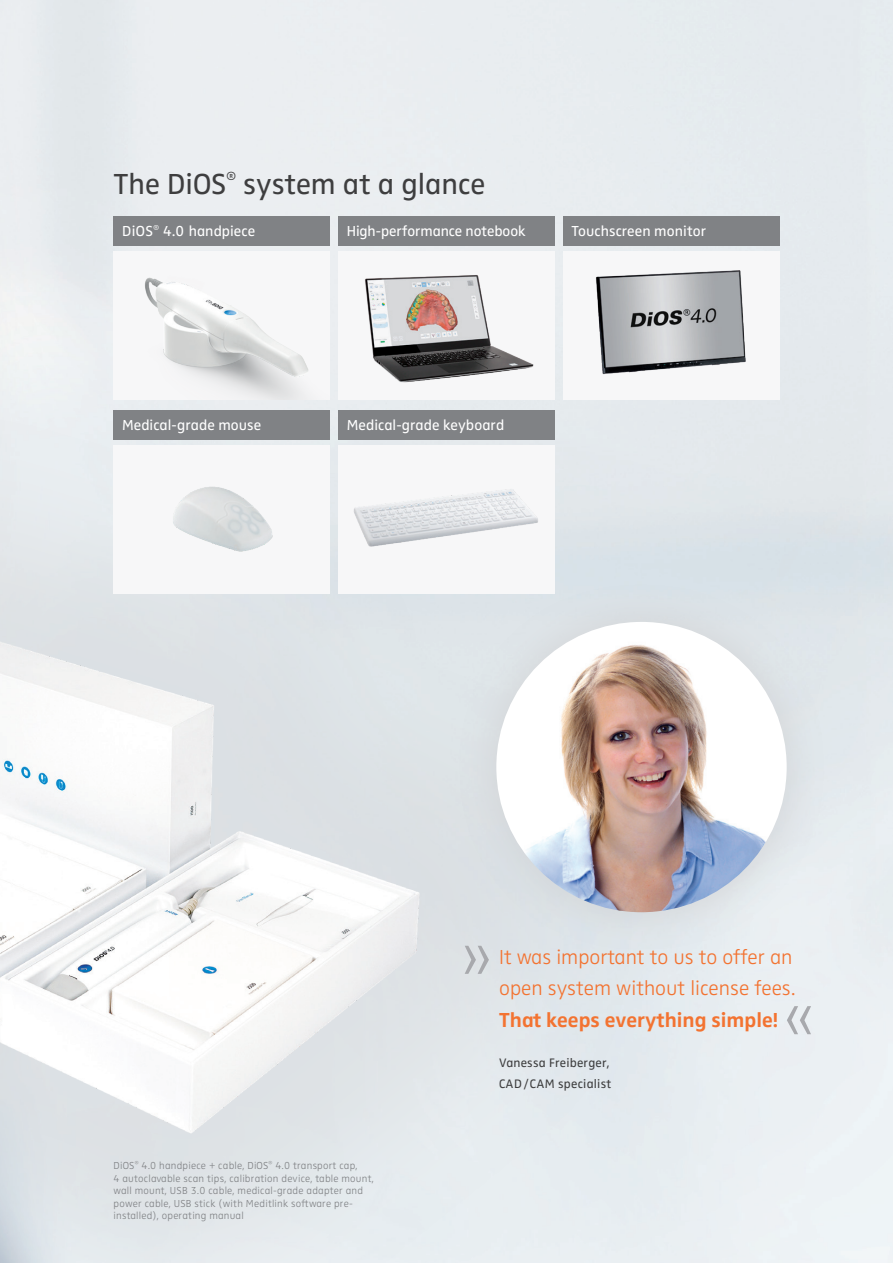
<style>
.page{position:relative;width:893px;height:1263px;background:#fff}
.page>*{position:absolute;margin:0;border:0;box-sizing:border-box;transform-origin:0 0}
.t1{font:30px "Zwo Regular Plain Alt";color:#3e3e3f}
.t2{font:21px/31.5px "Zwo Light Plain Alt";color:#f37331}
.t3{font:21px "Zwo Bold Plain Alt";color:#f37331}
.t4{font:15px "Zwo Regular Plain Alt";color:#fff}
.t5{font:12.75px/21px "Zwo Regular Plain Alt";letter-spacing:.015em;color:#3e3e3f}
.t6{font:10.5px/12.6px "Zwo Light Plain Alt";letter-spacing:.02em;color:#808285}
</style>
<div class="page">
<div style="left:0;top:403px;width:642px;height:860px;background:#e3e8ec"></div>
<img style="left:0;top:642px;width:442px;height:499px">
<svg style="left:465px;top:952px;width:24px;height:22px"></svg>
<svg style="left:787px;top:1006px;width:24px;height:28px"></svg>
<div style="left:457px;top:583px;width:369px;height:369px;background:#d1d2d4;opacity:.75"></div>
<img style="left:496px;top:622px;width:291px;height:290px;border-radius:145px">
<div style="left:114px;top:216px;width:216px;height:30px;background:#808285"></div>
<div style="left:114px;top:410px;width:216px;height:30px;background:#808285"></div>
<div style="left:338px;top:216px;width:217px;height:30px;background:#808285"></div>
<div style="left:338px;top:410px;width:217px;height:30px;background:#808285"></div>
<div style="left:563px;top:216px;width:216px;height:30px;background:#808285"></div>
<img style="left:114px;top:252px;width:216px;height:148px">
<img style="left:338px;top:252px;width:217px;height:148px">
<img style="left:563px;top:252px;width:216px;height:148px">
<img style="left:114px;top:447px;width:216px;height:147px">
<div style="left:338px;top:446px;width:217px;height:148px;background:#f7f7f8"></div>
<img style="left:354px;top:489px;width:184px;height:58px">
<h1 class="t1" style="left:114px;top:167px;width:373px">The DiOS<sup>®</sup> system at a glance</h1>
<h3 class="t4" style="left:122px;top:222px;width:135px">DiOS<sup>®</sup> 4.0 handpiece</h3>
<h3 class="t4" style="left:347px;top:222px;width:180px">High-performance notebook</h3>
<h3 class="t4" style="left:572px;top:222px;width:136px">Touchscreen monitor</h3>
<h3 class="t4" style="left:122px;top:416px;width:141px">Medical-grade mouse</h3>
<h3 class="t4" style="left:347px;top:416px;width:159px">Medical-grade keyboard</h3>
<p class="t6" style="left:114px;top:1159px;width:262px">DiOS<sup>®</sup> 4.0 handpiece + cable, DiOS<sup>®</sup> 4.0 transport cap,<br>4 autoclavable scan tips, calibration device, table mount, wall mount, USB 3.0 cable, medical-grade adapter and power cable, USB stick (with Meditlink software pre&shy;installed), operating manual</p>
<h2 class="t2" style="left:499px;top:941px;width:298px">It was important to us to offer an open system without license fees.</h2>
<h2 class="t3" style="left:499px;top:1007px;width:280px">That keeps everything simple!</h2>
<p class="t5" style="left:499px;top:1052px;width:114px">Vanessa Freiberger,<br>CAD/CAM specialist</p>
</div>
